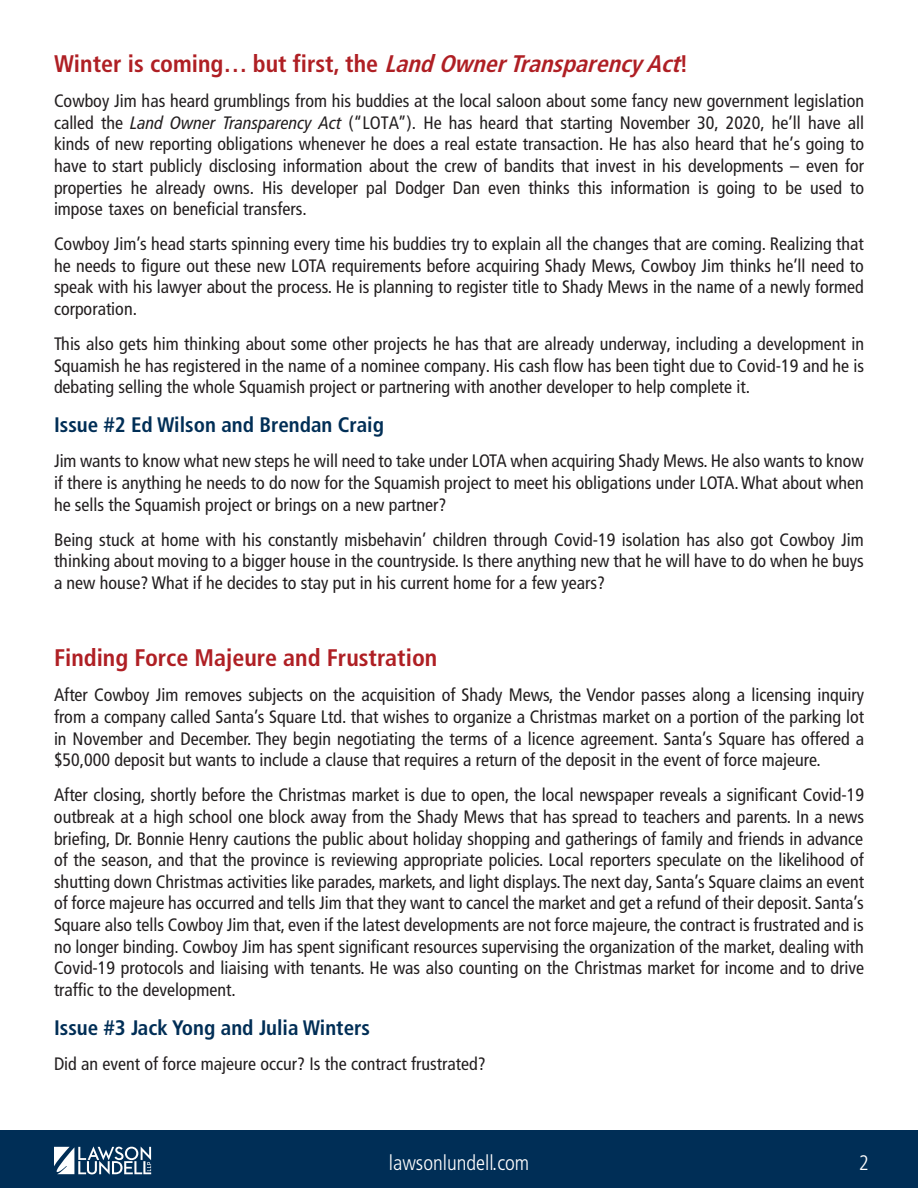
<style>
.page{position:relative;width:918px;height:1188px;background:#fff}
.page>*{position:absolute;margin:0;border:0;box-sizing:border-box;transform-origin:0 0}
.t1{font:700 condensed 24px "Frutiger LT Pro";color:#af1f24}
.t2{font:700 condensed 21px "Frutiger LT Pro";color:#002e56}
.t3{font:300 condensed 21px "Frutiger LT Pro";color:#fff}
.t4{font:condensed 18px/21.6px "Frutiger LT Pro";color:#231f20;text-align:justify}
.s1{font-style:italic}
</style>
<div class="page">
<div style="left:0;top:1131px;width:918px;height:57px;background:#002e56"></div>
<svg style="left:54px;top:1147px;width:97px;height:27px"></svg>
<p class="t1" style="left:54px;top:49px;width:636px">W i n t e r i s c o m i n g … b u t f i r s t , t h e <span class="s1">LandOwnerTransparencyAct</span>!</p>
<p class="t4" style="left:54px;top:90px;width:812px">Cowboy Jim has heard grumblings from his buddies at the local saloon about some fancy new government legislation called the <span class="s1">Land Owner Transparency Act</span> (“LOTA”). He has heard that starting November 30, 2020, he’ll have all kinds of new reporting obligations whenever he does a real estate transaction. He has also heard that he’s going to have to start publicly disclosing information about the crew of bandits that invest in his developments – even for properties he already owns. His developer pal Dodger Dan even thinks this information is going to be used to impose taxes on beneficial transfers.</p>
<p class="t4" style="left:54px;top:233px;width:811px">Cowboy Jim’s head starts spinning every time his buddies try to explain all the changes that are coming. Realizing that he needs to figure out these new LOTA requirements before acquiring Shady Mews, Cowboy Jim thinks he’ll need to speak with his lawyer about the process. He is planning to register title to Shady Mews in the name of a newly formed corporation.</p>
<p class="t4" style="left:54px;top:333px;width:812px">This also gets him thinking about some other projects he has that are already underway, including a development in Squamish he has registered in the name of a nominee company. His cash flow has been tight due to Covid-19 and he is debating selling the whole Squamish project or partnering with another developer to help complete it.</p>
<p class="t2" style="left:54px;top:413px;width:332px">Issue #2 Ed Wilson and Brendan Craig</p>
<p class="t4" style="left:54px;top:450px;width:811px">Jim wants to know what new steps he will need to take under LOTA when acquiring Shady Mews. He also wants to know if there is anything he needs to do now for the Squamish project to meet his obligations under LOTA. What about when he sells the Squamish project or brings on a new partner?</p>
<p class="t4" style="left:54px;top:529px;width:811px">Being stuck at home with his constantly misbehavin’ children through Covid-19 isolation has also got Cowboy Jim thinking about moving to a bigger house in the countryside. Is there anything new that he will have to do when he buys a new house? What if he decides to stay put in his current home for a few years?</p>
<p class="t1" style="left:54px;top:644px;width:385px">Finding Force Majeure and Frustration</p>
<p class="t4" style="left:54px;top:684px;width:812px">After Cowboy Jim removes subjects on the acquisition of Shady Mews, the Vendor passes along a licensing inquiry from a company called Santa’s Square Ltd. that wishes to organize a Christmas market on a portion of the parking lot in November and December. They begin negotiating the terms of a licence agreement. Santa’s Square has offered a $50,000 deposit but wants to include a clause that requires a return of the deposit in the event of force majeure.</p>
<p class="t4" style="left:54px;top:784px;width:812px">After closing, shortly before the Christmas market is due to open, the local newspaper reveals a significant Covid-19 outbreak at a high school one block away from the Shady Mews that has spread to teachers and parents. In a news briefing, Dr. Bonnie Henry cautions the public about holiday shopping and gatherings of family and friends in advance of the season, and that the province is reviewing appropriate policies. Local reporters speculate on the likelihood of shutting down Christmas activities like parades, markets, and light displays. The next day, Santa’s Square claims an event of force majeure has occurred and tells Jim that they want to cancel the market and get a refund of their deposit. Santa’s Square also tells Cowboy Jim that, even if the latest developments are not force majeure, the contract is frustrated and is no longer binding. Cowboy Jim has spent significant resources supervising the organization of the market, dealing with Covid-19 protocols and liaising with tenants. He was also counting on the Christmas market for income and to drive traffic to the development.</p>
<p class="t2" style="left:54px;top:1015px;width:317px">Issue #3 Jack Yong and Julia Winters</p>
<p class="t4" style="left:54px;top:1053px;width:433px">Did an event of force majeure occur? Is the contract frustrated?</p>
<p class="t3" style="left:389px;top:1151px;width:142px">lawsonlundell.com</p>
<p class="t3" style="left:859px;top:1151px;width:12px">2</p>
</div>
